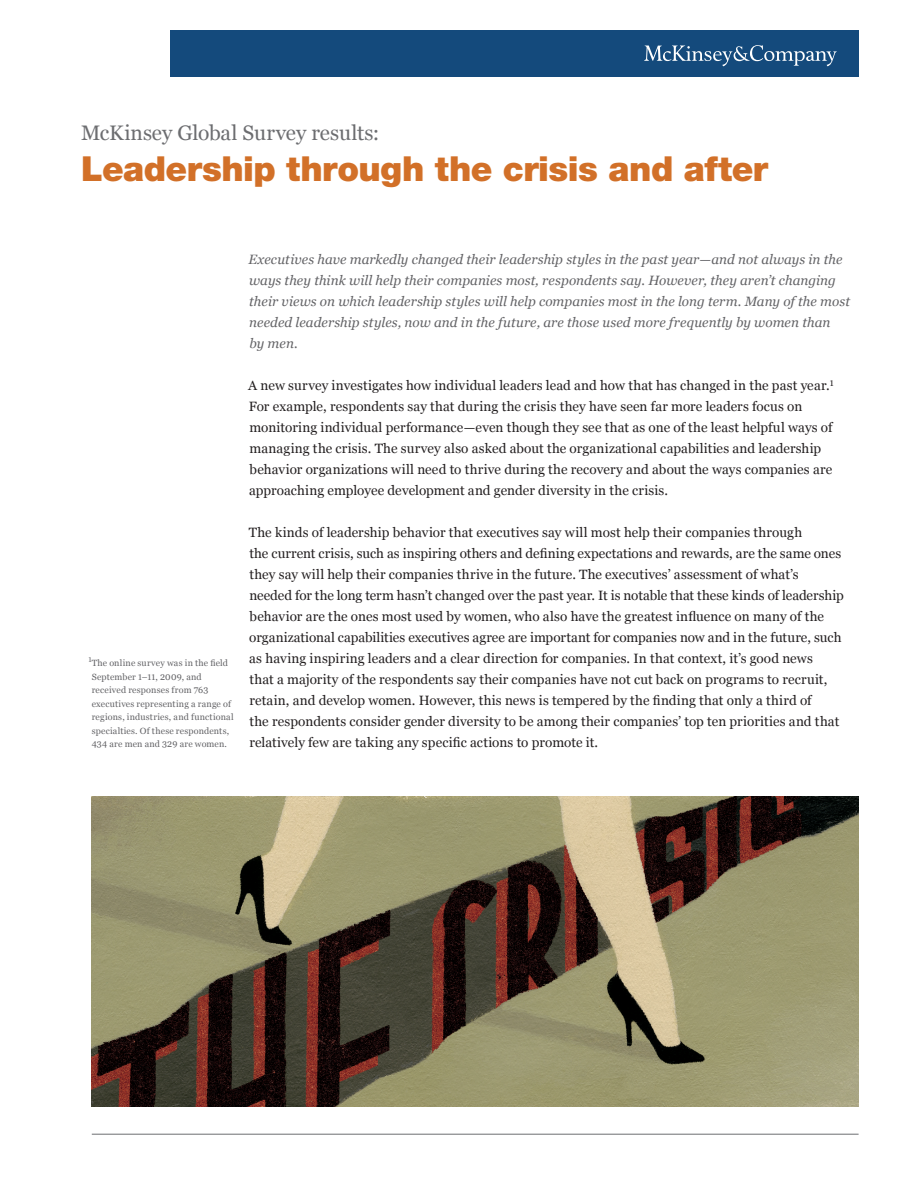
<style>
.page{position:relative;width:918px;height:1188px;background:#fff}
.page>*{position:absolute;margin:0;border:0;box-sizing:border-box;transform-origin:0 0}
.t1{font:900 34.5px "Helvetica Neue LT Std";letter-spacing:-.015em;color:#d27028}
.t2{font:21px "Georgia";letter-spacing:-.005em;color:#6c6d70}
.t3{font:13.5px/21px "Georgia";letter-spacing:.005em;color:#231f20}
.t4{font:italic 13.5px/21px "Georgia";letter-spacing:.005em;color:#636366}
.t5{font:9px/13.5px "Georgia";letter-spacing:.02em;color:#636366}
.t6{font:7.5px "Georgia";color:#636366}
</style>
<div class="page">
<hr style="left:92px;top:1134px;width:767px;height:1px;background:#6c6d70">
<div style="left:170px;top:30px;width:689px;height:47px;background:#144a7c"></div>
<svg style="left:644px;top:45px;width:193px;height:21px"></svg>
<img style="left:92px;top:796px;width:767px;height:311px">
<h2 class="t2" style="left:81px;top:121px;width:300px">McKinsey Global Survey results:</h2>
<h1 class="t1" style="left:81px;top:148px;width:689px">Leadership through the crisis and after</h1>
<p class="t6" style="left:88px;top:655px;width:5px">1</p>
<p class="t5" style="left:92px;top:656px;width:143px">The online survey was in the field<br>September 1–11, 2009, and received responses from 763 executives representing a range of regions, industries, and functional specialties. Of these respondents,<br>434 are men and 329 are women.</p>
<p class="t4" style="left:249px;top:249px;width:603px">Executives have markedly changed their leadership styles in the past year—and not always in the ways they think will help their companies most, respondents say. However, they aren’t changing their views on which leadership styles will help companies most in the long term. Many of the most needed leadership styles, now and in the future, are those used more frequently by women than<br>by men.</p>
<p class="t3" style="left:248px;top:375px;width:587px">A new survey investigates how individual leaders lead and how that has changed in the past year.<sup>1<br></sup>For example, respondents say that during the crisis they have seen far more leaders focus on monitoring individual performance—even though they see that as one of the least helpful ways of managing the crisis. The survey also asked about the organizational capabilities and leadership behavior organizations will need to thrive during the recovery and about the ways companies are approaching employee development and gender diversity in the crisis.</p>
<p class="t3" style="left:249px;top:522px;width:596px">The kinds of leadership behavior that executives say will most help their companies through<br>the current crisis, such as inspiring others and defining expectations and rewards, are the same ones they say will help their companies thrive in the future. The executives’ assessment of what’s needed for the long term hasn’t changed over the past year. It is notable that these kinds of leadership behavior are the ones most used by women, who also have the greatest influence on many of the organizational capabilities executives agree are important for companies now and in the future, such as having inspiring leaders and a clear direction for companies. In that context, it’s good news<br>that a majority of the respondents say their companies have not cut back on programs to recruit, retain, and develop women. However, this news is tempered by the finding that only a third of<br>the respondents consider gender diversity to be among their companies’ top ten priorities and that relatively few are taking any specific actions to promote it.</p>
</div>
